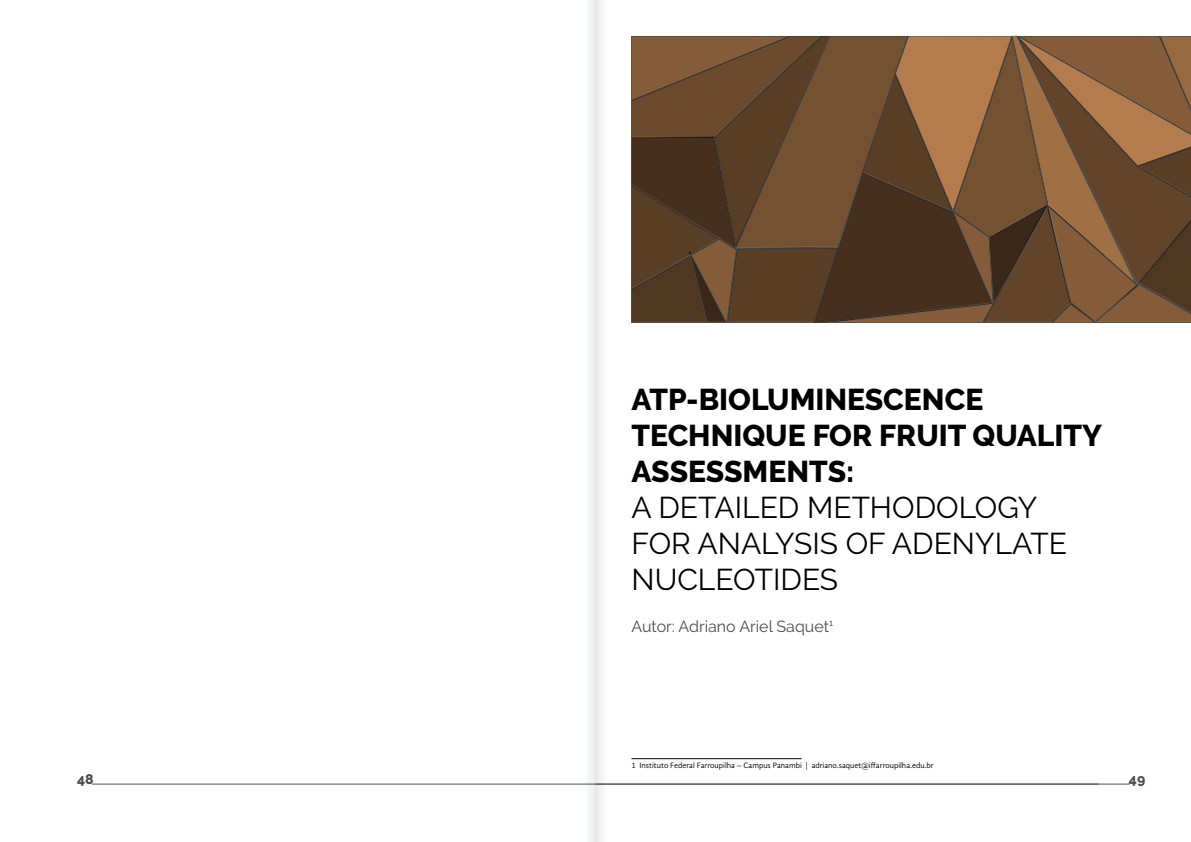
<style>
.page{position:relative;width:1191px;height:842px;background:#fff}
.page>*{position:absolute;margin:0;border:0;box-sizing:border-box;transform-origin:0 0}
.t1{font:800 30px/36px "Raleway";color:#000}
.t2{font:30px/36px "Raleway";color:#000}
.t3{font:16px "Raleway";color:#4d4d4f}
.t4{font:800 14px "Raleway";color:#4d4d4f}
.t5{font:8px "Gandhi Sans";color:#000}
</style>
<div class="page">
<div style="left:584px;top:0;width:11px;height:842px;background:#f4f5f5"></div>
<div style="left:595px;top:0;width:12px;height:842px;background:#f1f1f2"></div>
<hr style="left:92px;top:784px;width:503px;height:1px;background:#4d4d4f">
<hr style="left:596px;top:784px;width:533px;height:1px;background:#4d4d4f">
<hr style="left:631px;top:758px;width:170px;height:1px;background:#000">
<svg style="left:631px;top:35px;width:560px;height:289px;background:#6e4e33"></svg>
<h1 class="t1" style="left:631px;top:381px;width:472px">ATP-BIOLUMINESCENCE<br>TECHNIQUE FOR FRUIT QUALITY<br>ASSESSMENTS:</h1>
<h1 class="t2" style="left:631px;top:489px;width:437px">A DETAILED METHODOLOGY<br>FOR ANALYSIS OF ADENYLATE<br>NUCLEOTIDES</h1>
<h2 class="t3" style="left:631px;top:617px;width:203px">AUTOR: ADRIANO ARIEL SAQUET<sup>1</sup></h2>
<p class="t5" style="left:631px;top:761px;width:304px">1 Instituto Federal Farroupilha – Campus Panambi | adriano.saquet@iffarroupilha.edu.br</p>
<h3 class="t4" style="left:77px;top:771px;width:18px">48</h3>
<h3 class="t4" style="left:1129px;top:771px;width:18px">49</h3>
</div>
